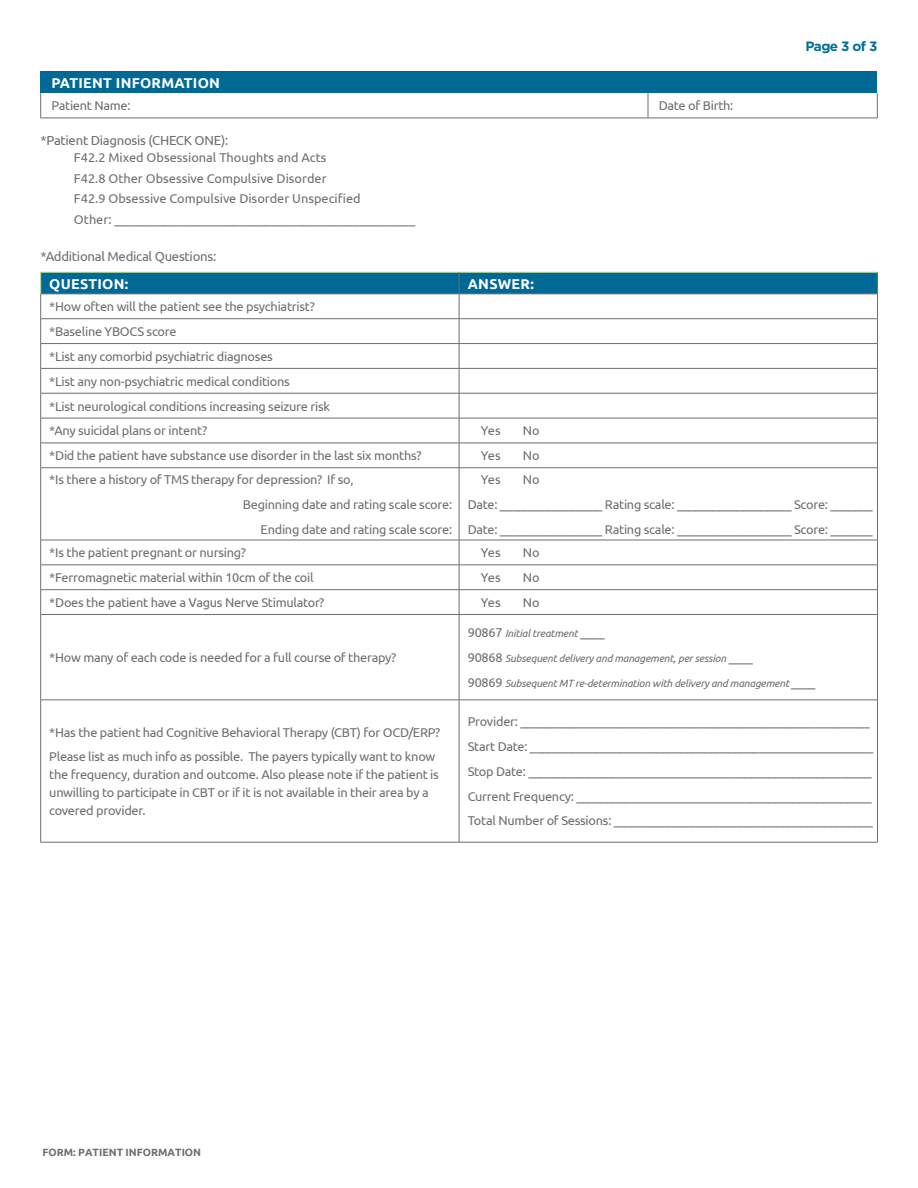
<style>
.page{position:relative;width:918px;height:1188px;background:#fff}
.page>*{position:absolute;margin:0;border:0;box-sizing:border-box;transform-origin:0 0}
.t1{font:700 14.25px "Ubuntu";letter-spacing:.02em;color:#fff}
.t2{font:700 13.5px "Gotham";letter-spacing:-.04em;color:#006e9a}
.t3{font:13.2px "Ubuntu";letter-spacing:-.02em;color:#6d6e71}
.t4{font:12.75px/24.8px "Ubuntu";letter-spacing:-.02em;color:#6d6e71}
.t5{font:12.75px/20.9px "Ubuntu";color:#6d6e71}
.t6{font:italic 10.5px "Ubuntu";letter-spacing:-.02em;color:#6d6e71}
.t7{font:700 10.5px "Ubuntu";color:#6d6e71}
.s1{font-style:normal;font-size:12.75px}
</style>
<div class="page">
<hr style="left:40px;top:468px;width:1px;height:72px;background:#6d6e71">
<hr style="left:459px;top:468px;width:1px;height:72px;background:#6d6e71">
<hr style="left:877px;top:468px;width:1px;height:72px;background:#6d6e71">
<svg style="left:40px;top:541px;width:1px;height:73px"></svg>
<svg style="left:459px;top:541px;width:1px;height:73px"></svg>
<svg style="left:877px;top:541px;width:1px;height:73px"></svg>
<hr style="left:40px;top:615px;width:1px;height:85px;background:#6d6e71">
<hr style="left:459px;top:615px;width:1px;height:85px;background:#6d6e71">
<hr style="left:877px;top:615px;width:1px;height:85px;background:#6d6e71">
<hr style="left:40px;top:700px;width:1px;height:142px;background:#6d6e71">
<hr style="left:459px;top:700px;width:1px;height:142px;background:#6d6e71">
<hr style="left:877px;top:700px;width:1px;height:142px;background:#6d6e71">
<hr style="left:40px;top:540px;width:419px;height:1px;background:#6d6e71">
<hr style="left:459px;top:540px;width:419px;height:1px;background:#6d6e71">
<hr style="left:40px;top:565px;width:419px;height:1px;background:#6d6e71">
<hr style="left:459px;top:565px;width:419px;height:1px;background:#6d6e71">
<hr style="left:40px;top:589px;width:419px;height:1px;background:#6d6e71">
<hr style="left:459px;top:589px;width:419px;height:1px;background:#6d6e71">
<hr style="left:40px;top:614px;width:419px;height:1px;background:#6d6e71">
<hr style="left:459px;top:614px;width:419px;height:1px;background:#6d6e71">
<hr style="left:40px;top:700px;width:419px;height:1px;background:#6d6e71">
<hr style="left:459px;top:700px;width:419px;height:1px;background:#6d6e71">
<hr style="left:40px;top:842px;width:419px;height:1px;background:#6d6e71">
<hr style="left:459px;top:842px;width:419px;height:1px;background:#6d6e71">
<svg style="left:40px;top:272px;width:838px;height:196px"></svg>
<div style="left:41px;top:71px;width:836px;height:22px;background:#006995"></div>
<svg style="left:40px;top:93px;width:1px;height:25px"></svg>
<svg style="left:648px;top:93px;width:1px;height:25px"></svg>
<svg style="left:877px;top:93px;width:1px;height:25px"></svg>
<hr style="left:40px;top:118px;width:608px;height:1px;background:#6d6e71">
<hr style="left:648px;top:118px;width:230px;height:1px;background:#6d6e71">
<p class="t1" style="left:51px;top:74px;width:170px">PATIENT INFORMATION</p>
<p class="t4" style="left:51px;top:93px;width:81px">Patient Name:</p>
<p class="t4" style="left:659px;top:93px;width:76px">Date of Birth:</p>
<p class="t3" style="left:40px;top:132px;width:189px">*Patient Diagnosis (CHECK ONE):</p>
<p class="t5" style="left:74px;top:146px;width:343px">F42.2 Mixed Obsessional Thoughts and Acts<br>F42.8 Other Obsessive Compulsive Disorder<br>F42.9 Obsessive Compulsive Disorder Unspecified<br>Other: ________________________________________________</p>
<p class="t3" style="left:40px;top:249px;width:177px">*Additional Medical Questions:</p>
<p class="t1" style="left:49px;top:275px;width:81px">QUESTION:</p>
<p class="t1" style="left:468px;top:275px;width:68px">ANSWER:</p>
<p class="t4" style="left:49px;top:294px;width:282px">*How often will the patient see the psychiatrist? *Baseline YBOCS score<br>*List any comorbid psychiatric diagnoses<br>*List any non-psychiatric medical conditions<br>*List neurological conditions increasing seizure risk *Any suicidal plans or intent?</p>
<p class="t4" style="left:481px;top:418px;width:21px">Yes</p>
<p class="t4" style="left:523px;top:418px;width:18px">No</p>
<p class="t2" style="left:806px;top:38px;width:73px">Page 3 of 3</p>
<p class="t4" style="left:49px;top:443px;width:374px">*Did the patient have substance use disorder in the last six months?</p>
<p class="t4" style="left:481px;top:443px;width:21px">Yes</p>
<p class="t4" style="left:523px;top:443px;width:18px">No</p>
<p class="t4" style="left:49px;top:467px;width:306px">*Is there a history of TMS therapy for depression? If so,</p>
<p class="t4" style="left:243px;top:491px;width:211px">Beginning date and rating scale score:</p>
<p class="t4" style="left:261px;top:516px;width:193px">Ending date and rating scale score:</p>
<p class="t4" style="left:468px;top:467px;width:407px;text-indent:55px">No<br>Date: _________________ Rating scale: ___________________ Score: _______<br>Date: _________________ Rating scale: ___________________ Score: _______</p>
<p class="t4" style="left:481px;top:467px;width:21px">Yes</p>
<p class="t4" style="left:49px;top:540px;width:198px">*Is the patient pregnant or nursing?</p>
<p class="t4" style="left:481px;top:540px;width:21px">Yes</p>
<p class="t4" style="left:523px;top:540px;width:18px">No</p>
<p class="t4" style="left:49px;top:565px;width:266px">*Ferromagnetic material within 10cm of the coil</p>
<p class="t4" style="left:481px;top:565px;width:21px">Yes</p>
<p class="t4" style="left:523px;top:565px;width:18px">No</p>
<p class="t4" style="left:49px;top:590px;width:277px">*Does the patient have a Vagus Nerve Stimulator?</p>
<p class="t4" style="left:481px;top:590px;width:21px">Yes</p>
<p class="t4" style="left:523px;top:590px;width:18px">No</p>
<p class="t4" style="left:49px;top:645px;width:349px">*How many of each code is needed for a full course of therapy?</p>
<p class="t4" style="left:49px;top:719px;width:393px">*Has the patient had Cognitive Behavioral Therapy (CBT) for OCD/ERP?<br>Please list as much info as possible. The payers typically want to know</p>
<p class="t4" style="left:49px;top:765px;width:391px;line-height:18px">the frequency, duration and outcome. Also please note if the patient is unwilling to participate in CBT or if it is not available in their area by a covered provider.</p>
<p class="t6" style="left:468px;top:627px;width:138px"><span class="s1">90867</span> Initial treatment <span class="s1">____</span></p>
<p class="t6" style="left:468px;top:652px;width:287px"><span class="s1">90868</span> Subsequent delivery and management, per session <span class="s1">____</span></p>
<p class="t6" style="left:468px;top:677px;width:349px"><span class="s1">90869</span> Subsequent MT re-determination with delivery and management <span class="s1">____</span></p>
<p class="t4" style="left:468px;top:709px;width:407px">Provider: __________________________________________________________ Start Date: _________________________________________________________ Stop Date: _________________________________________________________ Current Frequency: _________________________________________________ Total Number of Sessions: ___________________________________________</p>
<p class="t7" style="left:42px;top:1146px;width:160px">FORM: PATIENT INFORMATION</p>
</div>
